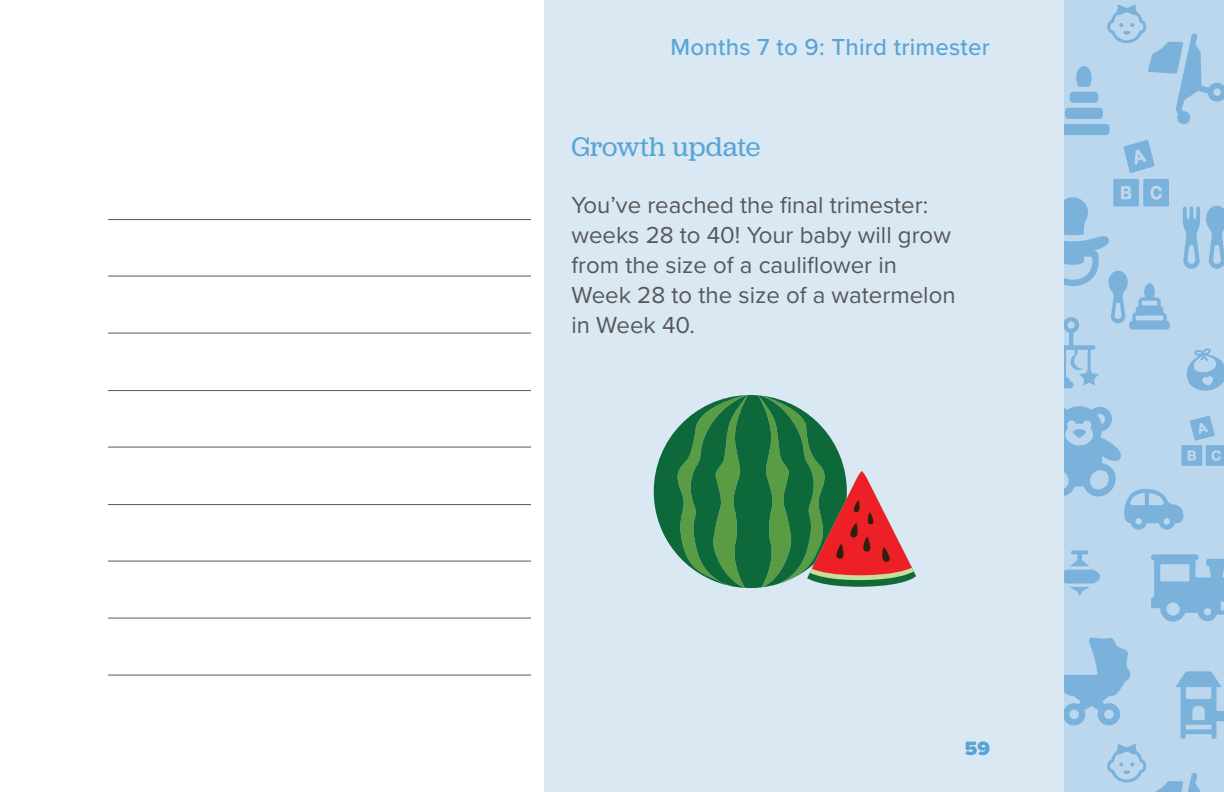
<style>
.page{position:relative;width:1224px;height:792px;background:#fff}
.page>*{position:absolute;margin:0;border:0;box-sizing:border-box;transform-origin:0 0}
.header-tri_3{font:28px "Jubilat";letter-spacing:.005em;color:#58a5d5}
.text{font:24px/30px "Proxima Nova";color:#57585a}
.headline-small{font:500 24px "Proxima Nova";letter-spacing:.01em;color:#58a5d5}
.t1{font:900 20px "Proxima Nova";color:#58a5d5}
</style>
<div class="page">
<svg style="left:1064px;top:0;width:160px;height:792px;background:#accee9"></svg>
<hr style="left:108px;top:219px;width:423px;height:1px;background:#57585a">
<hr style="left:108px;top:276px;width:423px;height:1px;background:#57585a">
<hr style="left:108px;top:333px;width:423px;height:1px;background:#57585a">
<hr style="left:108px;top:390px;width:423px;height:1px;background:#57585a">
<hr style="left:108px;top:447px;width:423px;height:1px;background:#57585a">
<hr style="left:108px;top:504px;width:423px;height:1px;background:#57585a">
<hr style="left:108px;top:561px;width:423px;height:1px;background:#57585a">
<hr style="left:108px;top:618px;width:423px;height:1px;background:#57585a">
<hr style="left:108px;top:675px;width:423px;height:1px;background:#57585a">
<div style="left:544px;top:0;width:520px;height:792px;background:#dae8f4"></div>
<svg style="left:654px;top:395px;width:262px;height:193px"></svg>
<p class="headline-small" style="left:670px;top:29px;width:321px">Months 7 to 9: Third trimester</p>
<p class="header-tri_3" style="left:572px;top:129px;width:191px">Growth update</p>
<p class="text" style="left:572px;top:189px;width:386px">You’ve reached the final trimester: weeks 28 to 40! Your baby will grow from the size of a cauliflower in<br>Week 28 to the size of a watermelon in Week 40.</p>
<p class="t1" style="left:965px;top:734px;width:27px">59</p>
</div>
